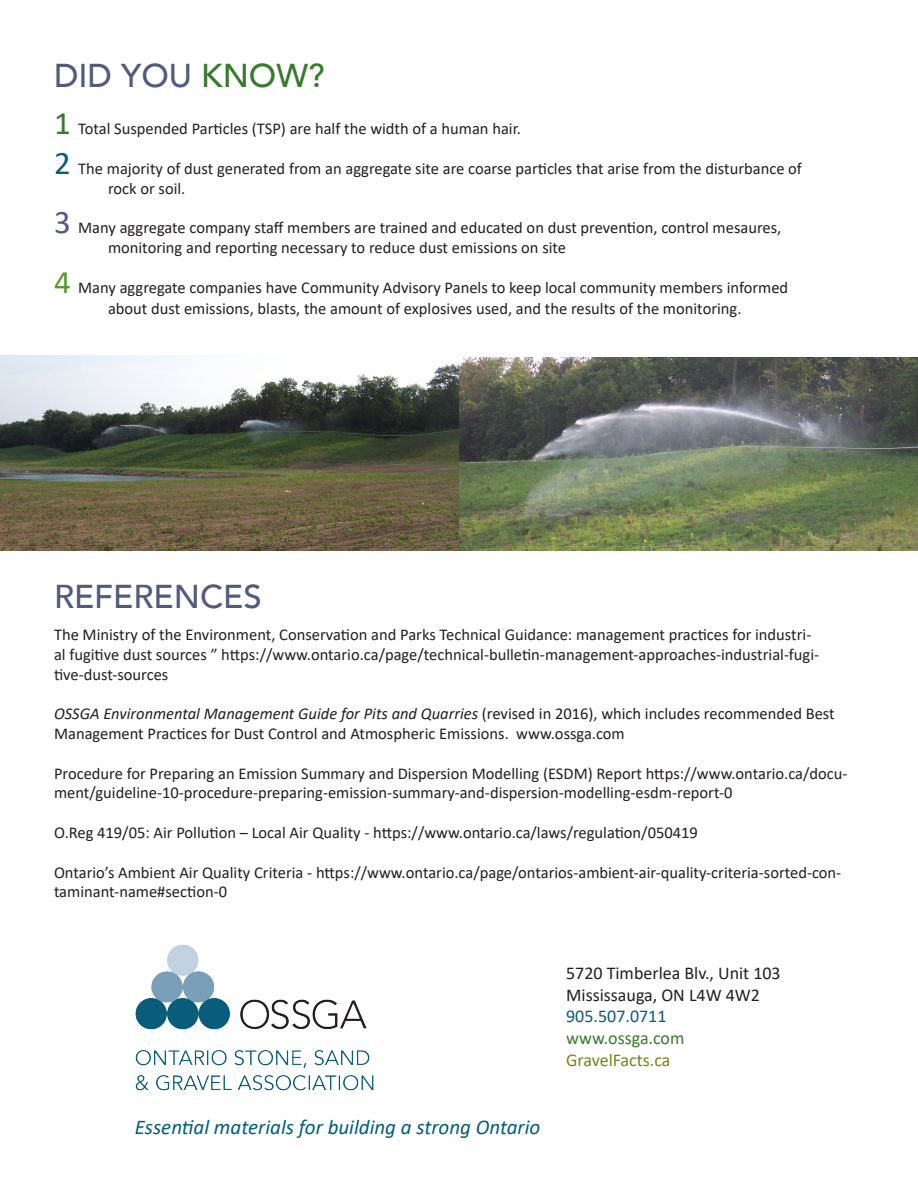
<style>
.page{position:relative;width:918px;height:1188px;background:#fff}
.page>*{position:absolute;margin:0;border:0;box-sizing:border-box;transform-origin:0 0}
.t1{font:500 33px "Avenir";color:#525a7d}
.t2{font:italic 21px "Calibri";color:#005d7e}
.t3{font:18px "Calibri";color:#231f20}
.t4{font:18px "Calibri";color:#728618}
.t5{font:18px "Calibri";color:#357b2b}
.t6{font:18px "Calibri";color:#0a5c7d}
.t7{font:16.5px/19.8px "Calibri";color:#231f20}
.s1{color:#357b2b}
.s2{font-size:33px;color:#357b2b}
.s3{font-size:33px;color:#0a5c7d}
.s4{font-size:33px;color:#525a7d}
.s5{font-size:33px;color:#5c9731}
.s6{font-style:italic}
</style>
<div class="page">
<img style="left:135px;top:944px;width:239px;height:147px">
<svg style="left:0;top:356px;width:459px;height:195px;background:#767665"></svg>
<img style="left:459px;top:357px;width:459px;height:194px">
<p class="t1" style="left:54px;top:47px;width:272px">DID YOU <span class="s1">KNOW?</span></p>
<p class="t7" style="left:54px;top:118px;width:469px"><span class="s2">1</span> Total Suspended Particles (TSP) are half the width of a human hair.</p>
<p class="t7" style="left:108px;top:158px;width:696px;text-indent:-54px"><span class="s3">2</span> The majority of dust generated from an aggregate site are coarse particles that arise from the disturbance of rock or soil.</p>
<p class="t7" style="left:108px;top:217px;width:675px;text-indent:-54px"><span class="s4">3</span> Many aggregate company staff members are trained and educated on dust prevention, control mesaures, monitoring and reporting necessary to reduce dust emissions on site</p>
<p class="t7" style="left:54px;top:276px;width:736px;line-height:21.6px;text-align:center"><span class="s5">4</span> Many aggregate companies have Community Advisory Panels to keep local community members informed about dust emissions, blasts, the amount of explosives used, and the results of the monitoring.</p>
<p class="t1" style="left:54px;top:568px;width:209px">REFERENCES</p>
<p class="t7" style="left:54px;top:624px;width:767px">The Ministry of the Environment, Conservation and Parks Technical Guidance: management practices for industri&shy;al fugitive dust sources ” https://www.ontario.ca/page/technical-bulletin-management-approaches-industrial-fugi&shy;tive-dust-sources</p>
<p class="t7" style="left:54px;top:704px;width:782px"><span class="s6">OSSGA Environmental Management Guide for Pits and Quarries</span> (revised in 2016), which includes recommended Best<br>Management Practices for Dust Control and Atmospheric Emissions. www.ossga.com</p>
<p class="t7" style="left:54px;top:763px;width:795px">Procedure for Preparing an Emission Summary and Dispersion Modelling (ESDM) Report https://www.ontario.ca/docu&shy;ment/guideline-10-procedure-preparing-emission-summary-and-dispersion-modelling-esdm-report-0</p>
<p class="t7" style="left:54px;top:822px;width:645px">O.Reg 419/05: Air Pollution – Local Air Quality - https://www.ontario.ca/laws/regulation/050419</p>
<p class="t7" style="left:54px;top:862px;width:789px">Ontario’s Ambient Air Quality Criteria - https://www.ontario.ca/page/ontarios-ambient-air-quality-criteria-sorted-con&shy;taminant-name#section-0</p>
<p class="t2" style="left:135px;top:1113px;width:407px">Essential materials for building a strong Ontario</p>
<p class="t3" style="left:566px;top:961px;width:216px">5720 Timberlea Blv., Unit 103</p>
<p class="t3" style="left:566px;top:982px;width:195px">Mississauga, ON L4W 4W2</p>
<p class="t6" style="left:566px;top:1004px;width:102px">905.507.0711</p>
<p class="t5" style="left:566px;top:1026px;width:120px">www.ossga.com</p>
<p class="t4" style="left:566px;top:1047px;width:106px">GravelFacts.ca</p>
</div>
